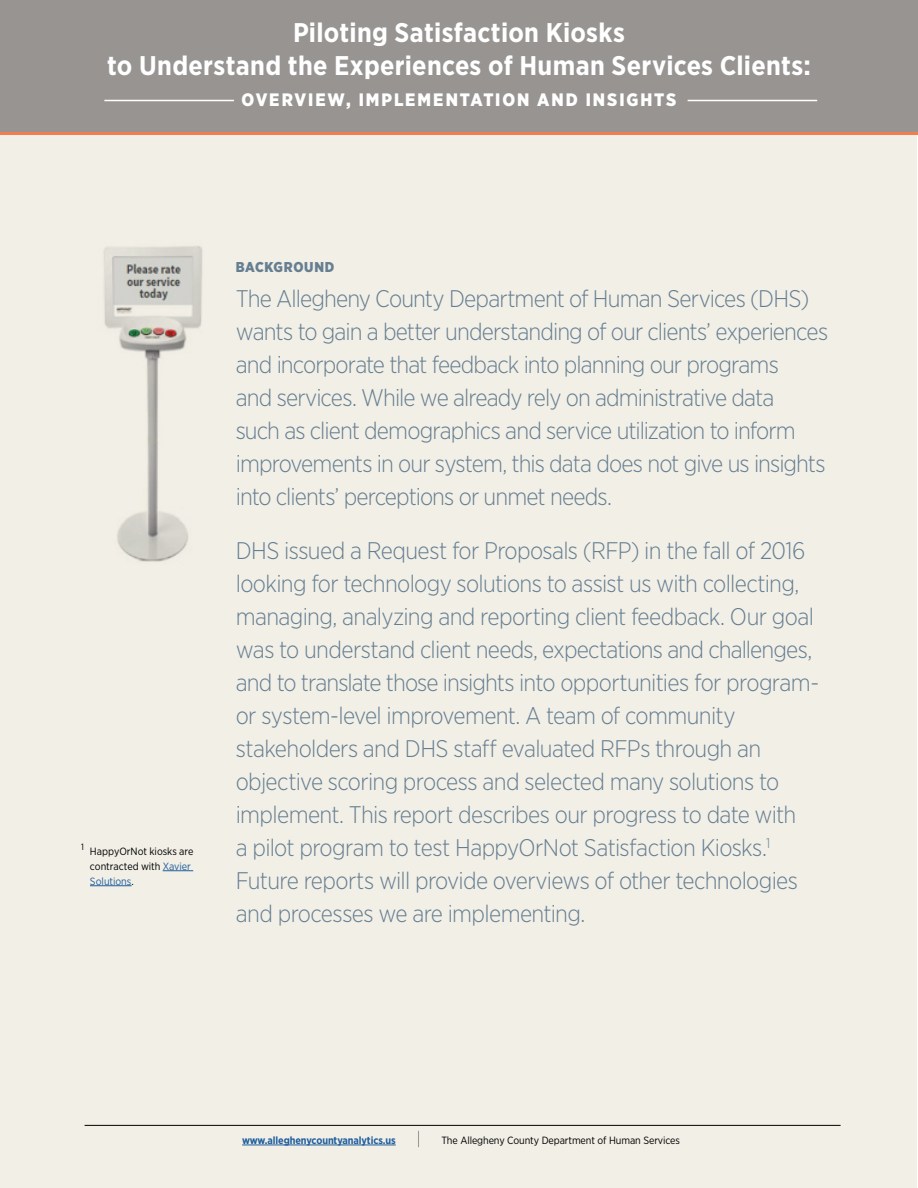
<style>
.page{position:relative;width:918px;height:1188px;background:#fff}
.page>*{position:absolute;margin:0;border:0;box-sizing:border-box;transform-origin:0 0}
.t1{font:700 27px/33px "Gotham Narrow";letter-spacing:.01em;color:#fff;text-align:center}
.t2{font:300 24px/33px "Gotham Narrow";letter-spacing:-.035em;color:#667e91}
.t3{font:900 18px "Gotham Narrow";letter-spacing:.105em;color:#fff}
.t4{font:900 14.25px "Gotham Narrow";letter-spacing:.04em;color:#667e91}
.t5{font:10.5px/15px "Gotham Narrow";letter-spacing:-.01em;color:#000}
.t6{font:700 10.5px "Gotham Narrow";letter-spacing:-.01em;color:#215e9e}
.s1{color:#215e9e}
.s2{font-weight:100;font-size:18px;color:#000}
</style>
<div class="page">
<div style="left:1px;top:1px;width:916px;height:1186px;background:#f1efe6"></div>
<hr style="left:85px;top:1125px;width:756px;height:1px;background:#000">
<hr style="left:242px;top:1145px;width:154px;height:1px;background:#215e9e">
<img style="left:104px;top:246px;width:98px;height:316px">
<div style="left:0;top:0;width:918px;height:133px;background:#979492"></div>
<hr style="left:0;top:132px;width:918px;height:3px;background:#f27d4d">
<hr style="left:163px;top:870px;width:30px;height:1px;background:#215e9e">
<hr style="left:90px;top:885px;width:42px;height:1px;background:#215e9e">
<hr style="left:104px;top:100px;width:130px;height:1px;background:#fff">
<hr style="left:688px;top:100px;width:129px;height:1px;background:#fff">
<p class="t1" style="left:107px;top:15px;width:705px">Piloting Satisfaction Kiosks<br>to Understand the Experiences of Human Services Clients:</p>
<p class="t3" style="left:242px;top:88px;width:436px">OVERVIEW, IMPLEMENTATION AND INSIGHTS</p>
<p class="t5" style="left:90px;top:843px;width:105px;text-indent:-9px"><sup>1</sup> HappyOrNot kiosks are contracted with <span class="s1">Xavier<br>Solutions</span>.</p>
<p class="t4" style="left:236px;top:258px;width:100px">BACKGROUND</p>
<p class="t2" style="left:236px;top:281px;width:594px">The Allegheny County Department of Human Services (DHS) wants to gain a better understanding of our clients’ experiences and incorporate that feedback into planning our programs<br>and services. While we already rely on administrative data<br>such as client demographics and service utilization to inform improvements in our system, this data does not give us insights into clients’ perceptions or unmet needs.</p>
<p class="t2" style="left:236px;top:533px;width:585px">DHS issued a Request for Proposals (RFP) in the fall of 2016 looking for technology solutions to assist us with collecting, managing, analyzing and reporting client feedback. Our goal was to understand client needs, expectations and challenges, and to translate those insights into opportunities for program&shy;or system-level improvement. A team of community stakeholders and DHS staff evaluated RFPs through an objective scoring process and selected many solutions to implement. This report describes our progress to date with<br>a pilot program to test HappyOrNot Satisfaction Kiosks.<sup>1<br></sup>Future reports will provide overviews of other technologies and processes we are implementing.</p>
<p class="t6" style="left:242px;top:1133px;width:180px">www.alleghenycountyanalytics.us <span class="s2">|</span></p>
<p class="t5" style="left:441px;top:1132px;width:240px">The Allegheny County Department of Human Services</p>
</div>
